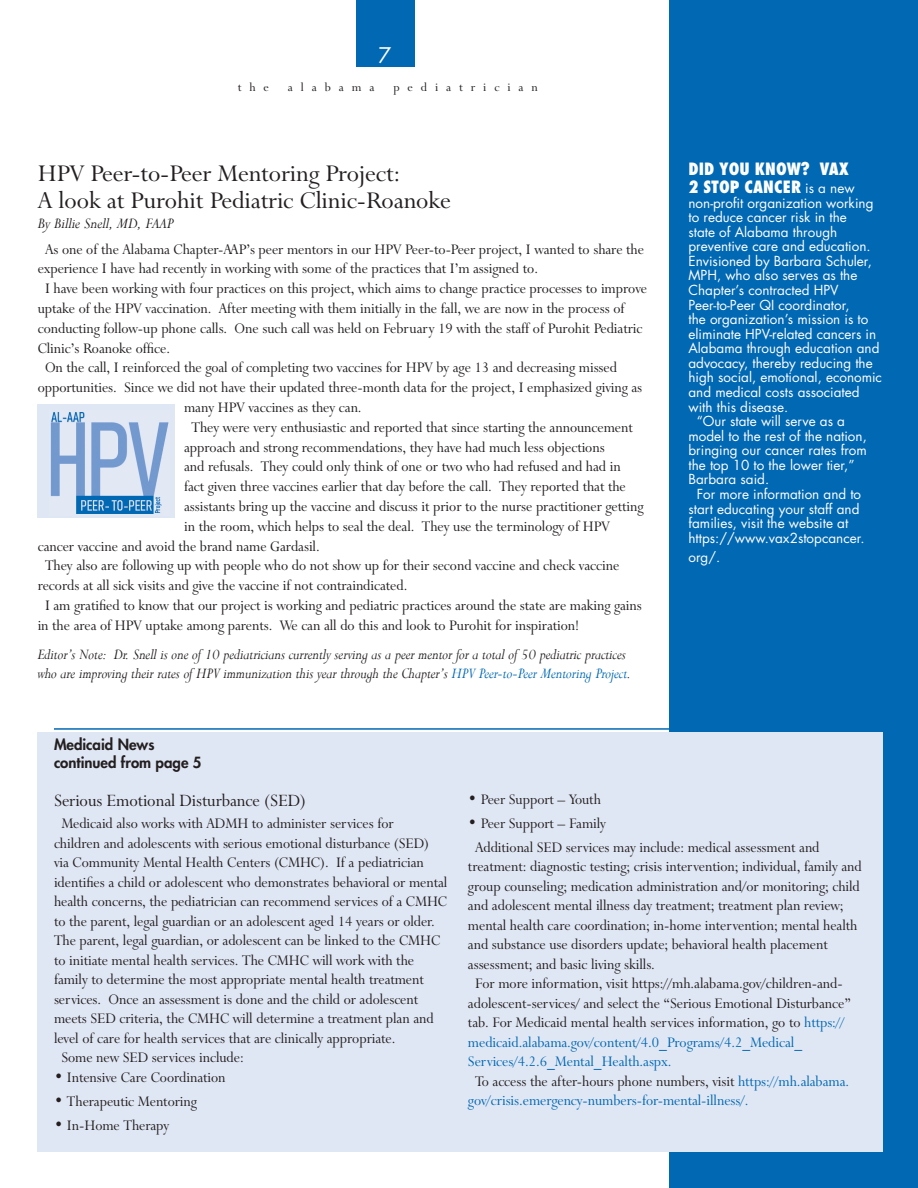
<style>
.page{position:relative;width:918px;height:1188px;background:#fff}
.page>*{position:absolute;margin:0;border:0;box-sizing:border-box;transform-origin:0 0}
.t1{font:27px/27px "Lapidary 333 BT";color:#231f20}
.t2{font:21px "Futura";color:#fff}
.t3{font:19.5px "Lapidary 333 BT";color:#231f20;scale:.95 1}
.t4{font:16.5px/24px "Lapidary 333 BT";color:#231f20;scale:.95 1}
.t5{font:italic 16.5px/19.8px "Lapidary 333 BT";color:#231f20;scale:.95 1}
.t6{font:16.5px "Lapidary 333 BT";color:#0168b3;scale:.95 1}
.t7{font:800 condensed 16.5px/17.9px "Futura";color:#fff}
.t8{font:italic 16.5px "Lapidary 333 BT";color:#231f20}
.t9{font:800 15px/18px "Futura";color:#231f20}
.t10{font:13.5px "Futura";color:#fff}
.t11{font:13.5px "Lapidary 333 BT";letter-spacing:.59em;color:#231f20}
.s1{color:#0168b3}
.s2{font-weight:400;font-stretch:normal;font-size:13.5px}
</style>
<div class="page">
<div style="left:670px;top:0;width:248px;height:1188px;background:#0168b3"></div>
<div style="left:356px;top:0;width:58px;height:67px;background:#0168b3"></div>
<div style="left:38px;top:733px;width:845px;height:419px;background:#e0e7f4"></div>
<div style="left:38px;top:404px;width:137px;height:114px;background:#e0e7f4"></div>
<img style="left:50px;top:412px;width:119px;height:102px">
<hr style="left:54px;top:728px;width:630px;height:2px;background:#0168b3">
<p class="t2" style="left:379px;top:40px;width:14px">7</p>
<p class="t11" style="left:238px;top:80px;width:33px">the</p>
<p class="t11" style="left:288px;top:80px;width:88px">alabama</p>
<p class="t11" style="left:393px;top:80px;width:146px">pediatrician</p>
<h1 class="t1" style="left:38px;top:160px;width:414px">HPV Peer-to-Peer Mentoring Project:<br>A look at Purohit Pediatric Clinic-Roanoke</h1>
<p class="t8" style="left:38px;top:214px;width:138px">By Billie Snell, MD, FAAP</p>
<p class="t4" style="left:45px;top:237px;width:632px">As one of the Alabama Chapter-AAP’s peer mentors in our HPV Peer-to-Peer project, I wanted to share the</p>
<p class="t4" style="left:38px;top:257px;width:528px">experience I have had recently in working with some of the practices that I’m assigned to.</p>
<p class="t4" style="left:45px;top:277px;width:635px">I have been working with four practices on this project, which aims to change practice processes to improve</p>
<p class="t4" style="left:38px;top:296px;width:619px">uptake of the HPV vaccination. After meeting with them initially in the fall, we are now in the process of</p>
<p class="t4" style="left:38px;top:316px;width:638px">conducting follow-up phone calls. One such call was held on February 19 with the staff of Purohit Pediatric</p>
<p class="t4" style="left:38px;top:336px;width:141px">Clinic’s Roanoke office.</p>
<p class="t4" style="left:45px;top:356px;width:604px">On the call, I reinforced the goal of completing two vaccines for HPV by age 13 and decreasing missed</p>
<p class="t4" style="left:38px;top:376px;width:638px">opportunities. Since we did not have their updated three-month data for the project, I emphasized giving as</p>
<p class="t4" style="left:184px;top:395px;width:188px">many HPV vaccines as they can.</p>
<p class="t4" style="left:191px;top:415px;width:466px">They were very enthusiastic and reported that since starting the announcement</p>
<p class="t4" style="left:184px;top:435px;width:444px">approach and strong recommendations, they have had much less objections</p>
<p class="t4" style="left:184px;top:455px;width:461px">and refusals. They could only think of one or two who had refused and had in</p>
<p class="t4" style="left:184px;top:475px;width:466px">fact given three vaccines earlier that day before the call. They reported that the</p>
<p class="t4" style="left:184px;top:494px;width:485px">assistants bring up the vaccine and discuss it prior to the nurse practitioner getting</p>
<p class="t4" style="left:184px;top:514px;width:449px">in the room, which helps to seal the deal. They use the terminology of HPV</p>
<p class="t4" style="left:38px;top:534px;width:298px">cancer vaccine and avoid the brand name Gardasil.</p>
<p class="t4" style="left:45px;top:554px;width:606px">They also are following up with people who do not show up for their second vaccine and check vaccine</p>
<p class="t4" style="left:38px;top:574px;width:391px">records at all sick visits and give the vaccine if not contraindicated.</p>
<p class="t4" style="left:45px;top:593px;width:630px">I am gratified to know that our project is working and pediatric practices around the state are making gains</p>
<p class="t4" style="left:38px;top:613px;width:571px">in the area of HPV uptake among parents. We can all do this and look to Purohit for inspiration!</p>
<p class="t5" style="left:38px;top:644px;width:626px">Editor’s Note: Dr. Snell is one of 10 pediatricians currently serving as a peer mentor for a total of 50 pediatric practices who are improving their rates of HPV immunization this year through the Chapter’s <span class="s1">HPV Peer-to-Peer Mentoring Project</span>.</p>
<p class="t9" style="left:54px;top:735px;width:149px">Medicaid News continued from page 5</p>
<p class="t7" style="left:688px;top:160px;width:168px">DID YOU KNOW? VAX<br>2 STOP CANCER <span class="s2">is a new</span></p>
<p class="t10" style="left:688px;top:193px;width:187px">non-profit organization working</p>
<p class="t10" style="left:688px;top:208px;width:160px">to reduce cancer risk in the</p>
<p class="t10" style="left:688px;top:222px;width:150px">state of Alabama through</p>
<p class="t10" style="left:688px;top:237px;width:184px">preventive care and education.</p>
<p class="t10" style="left:688px;top:252px;width:185px">Envisioned by Barbara Schuler,</p>
<p class="t10" style="left:688px;top:266px;width:170px">MPH, who also serves as the</p>
<p class="t10" style="left:688px;top:281px;width:152px">Chapter’s contracted HPV</p>
<p class="t10" style="left:688px;top:295px;width:163px">Peer-to-Peer QI coordinator,</p>
<p class="t10" style="left:688px;top:310px;width:181px">the organization’s mission is to</p>
<p class="t10" style="left:688px;top:324px;width:189px">eliminate HPV-related cancers in</p>
<p class="t10" style="left:688px;top:339px;width:192px">Alabama through education and</p>
<p class="t10" style="left:688px;top:354px;width:186px">advocacy, thereby reducing the</p>
<p class="t10" style="left:688px;top:368px;width:195px">high social, emotional, economic</p>
<p class="t10" style="left:688px;top:383px;width:173px">and medical costs associated</p>
<p class="t10" style="left:688px;top:397px;width:101px">with this disease.</p>
<p class="t10" style="left:697px;top:412px;width:150px">“Our state will serve as a</p>
<p class="t10" style="left:688px;top:426px;width:180px">model to the rest of the nation,</p>
<p class="t10" style="left:688px;top:441px;width:180px">bringing our cancer rates from</p>
<p class="t10" style="left:688px;top:456px;width:168px">the top 10 to the lower tier,”</p>
<p class="t10" style="left:688px;top:470px;width:82px">Barbara said.</p>
<p class="t10" style="left:697px;top:485px;width:166px">For more information and to</p>
<p class="t10" style="left:688px;top:499px;width:173px">start educating your staff and</p>
<p class="t10" style="left:688px;top:514px;width:161px">families, visit the website at</p>
<p class="t10" style="left:688px;top:528px;width:178px">https://www.vax2stopcancer.</p>
<p class="t10" style="left:688px;top:548px;width:33px">org/.</p>
<p class="t3" style="left:54px;top:789px;width:267px">Serious Emotional Disturbance (SED)</p>
<p class="t4" style="left:61px;top:812px;width:351px">Medicaid also works with ADMH to administer services for</p>
<p class="t4" style="left:54px;top:831px;width:396px">children and adolescents with serious emotional disturbance (SED)</p>
<p class="t4" style="left:54px;top:851px;width:391px">via Community Mental Health Centers (CMHC). If a pediatrician</p>
<p class="t4" style="left:54px;top:870px;width:415px">identifies a child or adolescent who demonstrates behavioral or mental</p>
<p class="t4" style="left:54px;top:890px;width:415px">health concerns, the pediatrician can recommend services of a CMHC</p>
<p class="t4" style="left:54px;top:909px;width:402px">to the parent, legal guardian or an adolescent aged 14 years or older.</p>
<p class="t4" style="left:54px;top:929px;width:408px">The parent, legal guardian, or adolescent can be linked to the CMHC</p>
<p class="t4" style="left:54px;top:948px;width:381px">to initiate mental health services. The CMHC will work with the</p>
<p class="t4" style="left:54px;top:968px;width:391px">family to determine the most appropriate mental health treatment</p>
<p class="t4" style="left:54px;top:987px;width:385px">services. Once an assessment is done and the child or adolescent</p>
<p class="t4" style="left:54px;top:1007px;width:401px">meets SED criteria, the CMHC will determine a treatment plan and</p>
<p class="t4" style="left:54px;top:1026px;width:361px">level of care for health services that are clinically appropriate.</p>
<p class="t4" style="left:61px;top:1046px;width:193px">Some new SED services include:</p>
<p class="t4" style="left:54px;top:1065px;width:182px">• Intensive Care Coordination</p>
<p class="t4" style="left:54px;top:1089px;width:152px">• Therapeutic Mentoring</p>
<p class="t4" style="left:54px;top:1113px;width:123px">• In-Home Therapy</p>
<p class="t4" style="left:468px;top:787px;width:141px">• Peer Support – Youth</p>
<p class="t4" style="left:475px;top:811px;width:364px;text-indent:-7px">• Peer Support – Family<br>Additional SED services may include: medical assessment and</p>
<p class="t4" style="left:468px;top:854px;width:416px">treatment: diagnostic testing; crisis intervention; individual, family and</p>
<p class="t4" style="left:468px;top:874px;width:414px">group counseling; medication administration and/or monitoring; child</p>
<p class="t4" style="left:468px;top:893px;width:397px">and adolescent mental illness day treatment; treatment plan review;</p>
<p class="t4" style="left:468px;top:913px;width:411px">mental health care coordination; in-home intervention; mental health</p>
<p class="t4" style="left:468px;top:932px;width:380px">and substance use disorders update; behavioral health placement</p>
<p class="t4" style="left:468px;top:952px;width:198px">assessment; and basic living skills.</p>
<p class="t4" style="left:475px;top:971px;width:388px">For more information, visit https://mh.alabama.gov/children-and-</p>
<p class="t4" style="left:468px;top:991px;width:405px">adolescent-services/ and select the “Serious Emotional Disturbance”</p>
<p class="t4" style="left:468px;top:1010px;width:398px">tab. For Medicaid mental health services information, go to <span class="s1">https://</span></p>
<p class="t6" style="left:468px;top:1033px;width:353px">medicaid.alabama.gov/content/4.0_Programs/4.2_Medical_</p>
<p class="t6" style="left:468px;top:1052px;width:216px">Services/4.2.6_Mental_Health.aspx.</p>
<p class="t4" style="left:475px;top:1069px;width:395px">To access the after-hours phone numbers, visit <span class="s1">https://mh.alabama.</span></p>
<p class="t6" style="left:468px;top:1091px;width:297px">gov/crisis.emergency-numbers-for-mental-illness/.</p>
</div>
